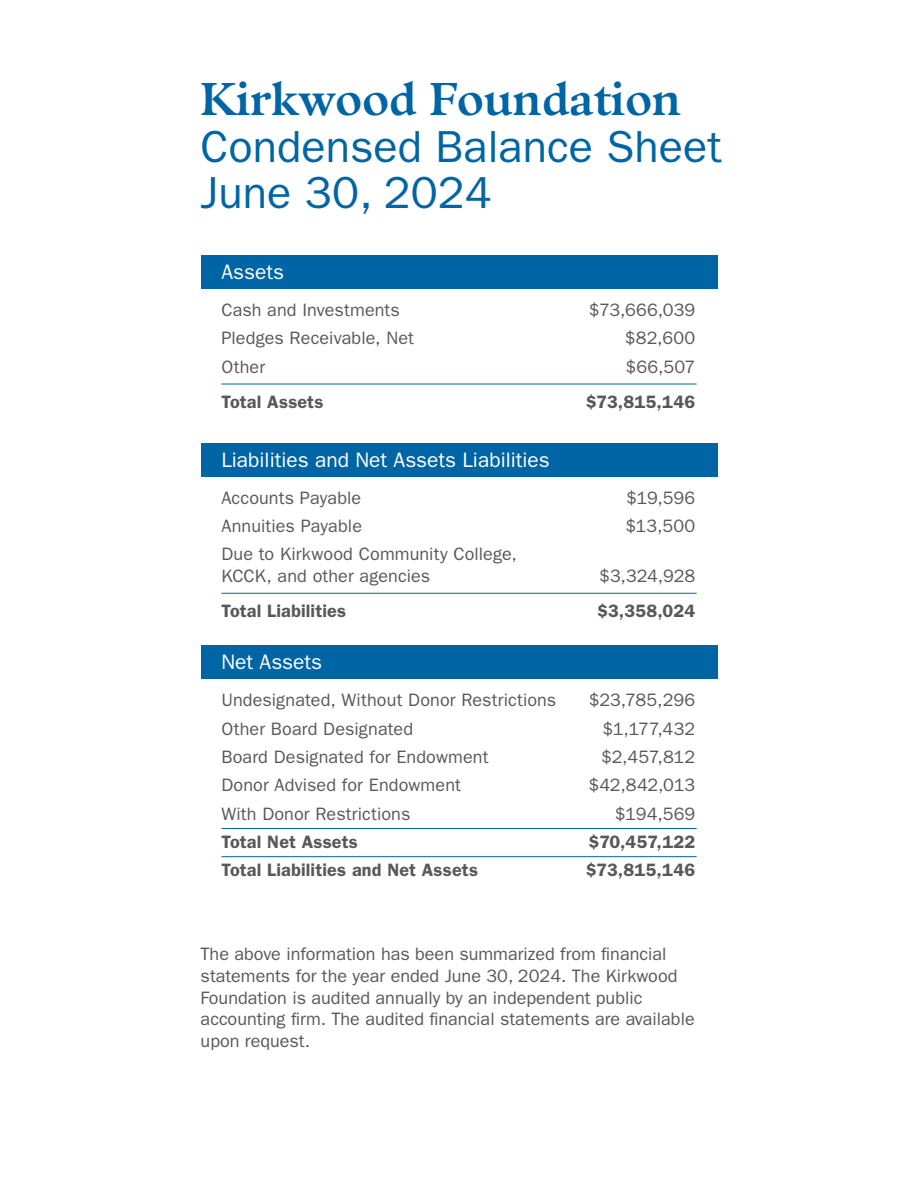
<style>
.page{position:relative;width:918px;height:1188px;background:#fff}
.page>*{position:absolute;margin:0;border:0;box-sizing:border-box;transform-origin:0 0}
.t1{font:45px/46.5px "ITC Franklin Gothic Std";color:#0065a4}
.t2{font:700 45px "Guardi LT Std";color:#0065a4}
.t3{font:21px "ITC Franklin Gothic Std";color:#fff}
.t4{font:18px/21.6px "ITC Franklin Gothic Std";color:#57585a}
.t5{font:600 18px "ITC Franklin Gothic Std";letter-spacing:.01em;color:#57585a}
</style>
<div class="page">
<hr style="left:221px;top:856px;width:476px;height:1px;background:#0065a4">
<hr style="left:221px;top:828px;width:476px;height:1px;background:#0065a4">
<hr style="left:221px;top:593px;width:476px;height:1px;background:#0065a4">
<hr style="left:221px;top:384px;width:476px;height:1px;background:#0065a4">
<div style="left:201px;top:255px;width:516px;height:34px;background:#0065a4"></div>
<div style="left:201px;top:443px;width:516px;height:34px;background:#0065a4"></div>
<div style="left:201px;top:646px;width:516px;height:33px;background:#0065a4"></div>
<h1 class="t2" style="left:201px;top:71px;width:482px">Kirkwood Foundation</h1>
<p class="t1" style="left:201px;top:123px;width:523px">Condensed Balance Sheet<br>June 30, 2024</p>
<p class="t3" style="left:221px;top:260px;width:64px">Assets</p>
<p class="t4" style="left:221px;top:299px;width:180px">Cash and Investments</p>
<p class="t4" style="left:589px;top:299px;width:108px">$73,666,039</p>
<p class="t4" style="left:221px;top:328px;width:194px">Pledges Receivable, Net</p>
<p class="t4" style="left:625px;top:328px;width:72px">$82,600</p>
<p class="t4" style="left:221px;top:356px;width:45px">Other</p>
<p class="t4" style="left:626px;top:356px;width:71px">$66,507</p>
<p class="t5" style="left:221px;top:391px;width:104px">Total Assets</p>
<p class="t5" style="left:586px;top:391px;width:111px">$73,815,146</p>
<p class="t3" style="left:221px;top:448px;width:330px">Liabilities and Net Assets Liabilities</p>
<p class="t4" style="left:221px;top:487px;width:141px">Accounts Payable</p>
<p class="t4" style="left:626px;top:487px;width:71px">$19,596</p>
<p class="t4" style="left:221px;top:515px;width:142px">Annuities Payable</p>
<p class="t4" style="left:625px;top:515px;width:72px">$13,500</p>
<p class="t4" style="left:221px;top:544px;width:297px">Due to Kirkwood Community College,<br>KCCK, and other agencies</p>
<p class="t4" style="left:599px;top:565px;width:98px">$3,324,928</p>
<p class="t5" style="left:221px;top:600px;width:126px">Total Liabilities</p>
<p class="t5" style="left:597px;top:600px;width:100px">$3,358,024</p>
<p class="t3" style="left:221px;top:650px;width:102px">Net Assets</p>
<p class="t4" style="left:221px;top:690px;width:336px">Undesignated, Without Donor Restrictions</p>
<p class="t4" style="left:589px;top:690px;width:108px">$23,785,296</p>
<p class="t4" style="left:221px;top:718px;width:193px">Other Board Designated</p>
<p class="t4" style="left:603px;top:718px;width:94px">$1,177,432</p>
<p class="t4" style="left:221px;top:746px;width:269px">Board Designated for Endowment</p>
<p class="t4" style="left:601px;top:746px;width:96px">$2,457,812</p>
<p class="t4" style="left:221px;top:775px;width:241px">Donor Advised for Endowment</p>
<p class="t4" style="left:589px;top:775px;width:108px">$42,842,013</p>
<p class="t4" style="left:221px;top:803px;width:190px">With Donor Restrictions</p>
<p class="t4" style="left:615px;top:803px;width:82px">$194,569</p>
<p class="t5" style="left:221px;top:831px;width:138px">Total Net Assets</p>
<p class="t5" style="left:588px;top:831px;width:108px">$70,457,122</p>
<p class="t5" style="left:221px;top:860px;width:258px">Total Liabilities and Net Assets</p>
<p class="t5" style="left:586px;top:860px;width:111px">$73,815,146</p>
<p class="t4" style="left:201px;top:944px;width:496px">The above information has been summarized from fnancial statements for the year ended June 30, 2024. The Kirkwood Foundation is audited annually by an independent public accounting frm. The audited fnancial statements are available upon request.</p>
</div>
